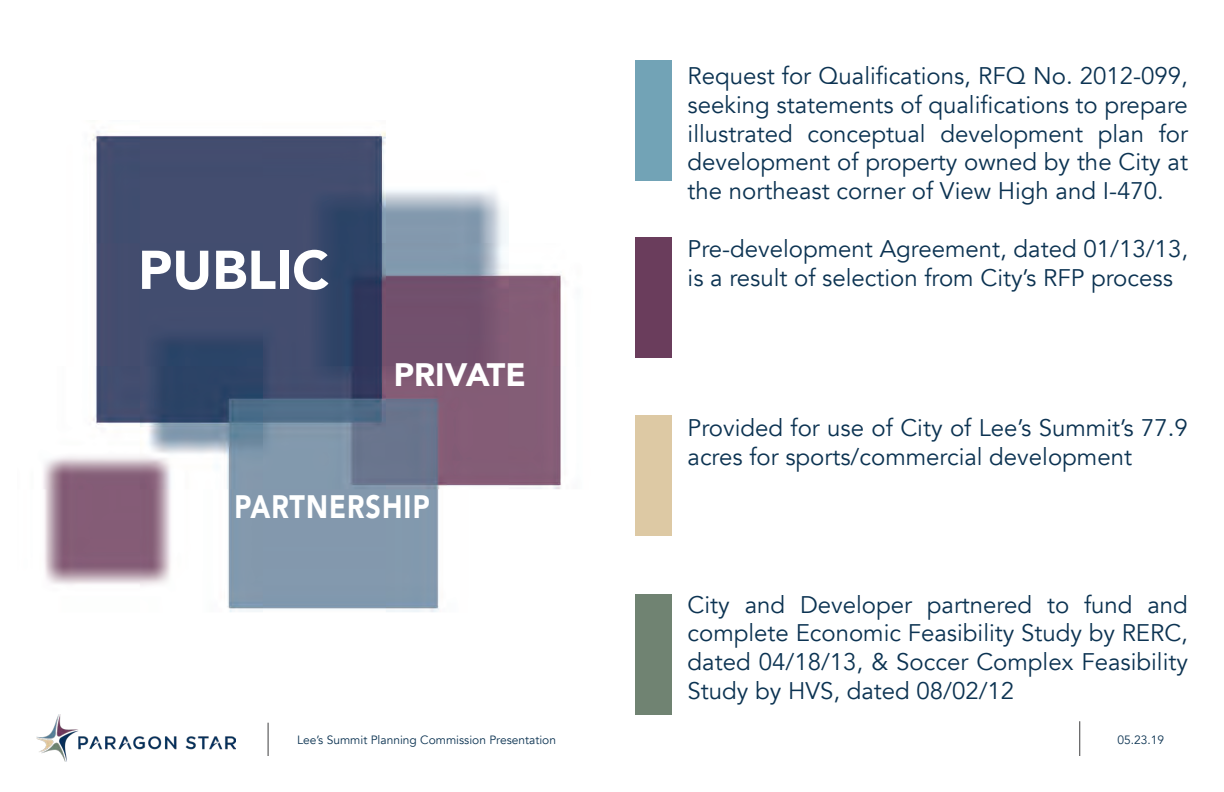
<style>
.page{position:relative;width:1224px;height:792px;background:#fff}
.page>*{position:absolute;margin:0;border:0;box-sizing:border-box;transform-origin:0 0}
.t1{font:900 54px "Avenir";color:#fff}
.t2{font:900 32.4px "Avenir";letter-spacing:.03em;color:#fff;scale:.83 1}
.t3{font:900 32.4px "Avenir";color:#fff}
.t4{font:24px/28.8px "Avenir";color:#0c3352;text-align:justify}
.t5{font:12px "Avenir";color:#0c3352}
</style>
<div class="page">
<div style="left:635px;top:60px;width:37px;height:120px;background:#72a3b6"></div>
<div style="left:635px;top:237px;width:37px;height:121px;background:#6a3d5c"></div>
<div style="left:635px;top:416px;width:37px;height:120px;background:#ddc9a4"></div>
<div style="left:635px;top:594px;width:37px;height:120px;background:#708372"></div>
<img style="left:43px;top:131px;width:518px;height:481px">
<img style="left:36px;top:714px;width:199px;height:48px">
<hr style="left:1080px;top:721px;width:1px;height:35px;background:#3e3e3f">
<hr style="left:268px;top:723px;width:1px;height:33px;background:#3e3e3f">
<p class="t1" style="left:138px;top:224px;width:192px">PUBLIC</p>
<p class="t3" style="left:394px;top:347px;width:134px">PRIVATE</p>
<p class="t2" style="left:235px;top:479px;width:236px">PARTNERSHIP</p>
<p class="t4" style="left:688px;top:62px;width:502px">Request for Qualifications, RFQ No. 2012-099, seeking statements of qualifications to prepare illustrated conceptual development plan for development of property owned by the City at the northeast corner of View High and I-470.</p>
<p class="t4" style="left:688px;top:235px;width:502px">Pre-development Agreement, dated 01/13/13, is a result of selection from City’s RFP process</p>
<p class="t4" style="left:688px;top:414px;width:502px">Provided for use of City of Lee’s Summit’s 77.9 acres for sports/commercial development</p>
<p class="t4" style="left:688px;top:590px;width:502px">City and Developer partnered to fund and complete Economic Feasibility Study by RERC, dated 04/18/13, &amp; Soccer Complex Feasibility Study by HVS, dated 08/02/12</p>
<p class="t5" style="left:297px;top:732px;width:260px">Lee’s Summit Planning Commission Presentation</p>
<p class="t5" style="left:1117px;top:732px;width:48px">05.23.19</p>
</div>
